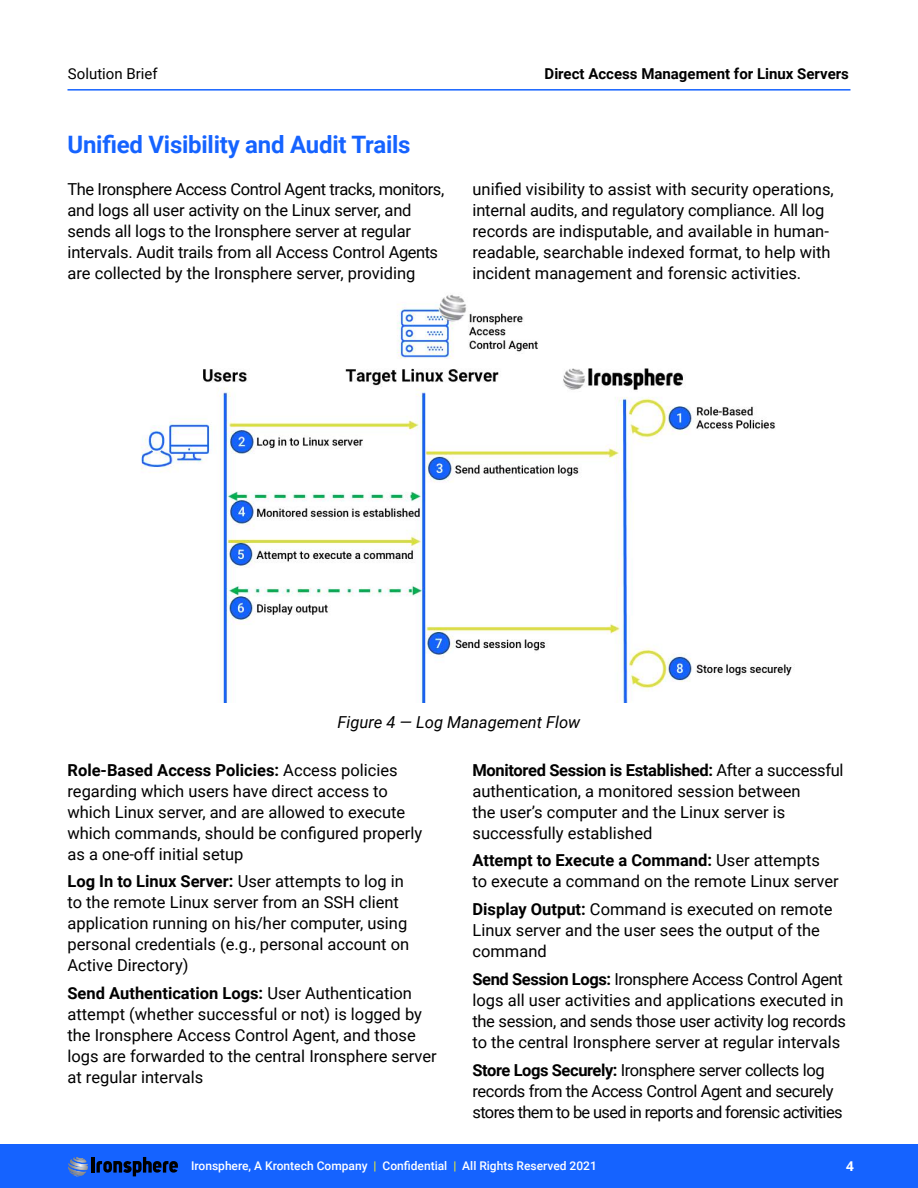
<style>
.page{position:relative;width:918px;height:1188px;background:#fff}
.page>*{position:absolute;margin:0;border:0;box-sizing:border-box;transform-origin:0 0}
.t1{font:700 24px "Roboto";letter-spacing:-.01em;color:#1563ff}
.t2{font:16.5px/21px "Roboto";color:#000}
.t3{font:16.5px/21px "Roboto";letter-spacing:-.025em;color:#000}
.t4{font:italic 16.5px "Roboto";color:#000}
.t5{font:700 15px "Roboto";color:#000}
.t6{font:15px "Roboto";color:#000}
.t7{font:700 13.5px "Open Sans";color:#fff}
.t8{font:500 12px "Roboto";color:#fff}
.s1{font-weight:700}
.s2{color:#e2e735}
</style>
<div class="page">
<div style="left:0;top:1145px;width:918px;height:43px;background:#1563ff"></div>
<img style="left:141px;top:294px;width:654px;height:409px">
<hr style="left:91px;top:1157px;width:3px;height:16px;background:#000">
<svg style="left:97px;top:1157px;width:81px;height:19px"></svg>
<svg style="left:68px;top:1157px;width:20px;height:20px"></svg>
<hr style="left:68px;top:89px;width:782px;height:2px;background:#1563ff">
<p class="t6" style="left:68px;top:63px;width:91px">Solution Brief</p>
<p class="t5" style="left:545px;top:63px;width:306px">Direct Access Management for Linux Servers</p>
<h1 class="t1" style="left:68px;top:128px;width:345px">Unified Visibility and Audit Trails</h1>
<p class="t2" style="left:68px;top:178px;width:378px">The Ironsphere Access Control Agent tracks, monitors, and logs all user activity on the Linux server, and sends all logs to the Ironsphere server at regular intervals. Audit trails from all Access Control Agents are collected by the Ironsphere server, providing</p>
<p class="t2" style="left:472px;top:178px;width:363px">unified visibility to assist with security operations, internal audits, and regulatory compliance. All log records are indisputable, and available in human&shy;readable, searchable indexed format, to help with incident management and forensic activities.</p>
<p class="t4" style="left:338px;top:711px;width:244px">Figure 4 — Log Management Flow</p>
<p class="t2" style="left:68px;top:759px;width:356px"><span class="s1">Role-Based Access Policies:</span> Access policies regarding which users have direct access to which Linux server, and are allowed to execute which commands, should be configured properly as a one-off initial setup</p>
<p class="t2" style="left:68px;top:870px;width:343px"><span class="s1">Log In to Linux Server:</span> User attempts to log in to the remote Linux server from an SSH client application running on his/her computer, using personal credentials (e.g., personal account on Active Directory)</p>
<p class="t2" style="left:68px;top:982px;width:371px"><span class="s1">Send Authentication Logs:</span> User Authentication attempt (whether successful or not) is logged by the Ironsphere Access Control Agent, and those logs are forwarded to the central Ironsphere server at regular intervals</p>
<p class="t2" style="left:472px;top:759px;width:373px"><span class="s1">Monitored Session is Established:</span> After a successful authentication, a monitored session between<br>the user’s computer and the Linux server is successfully established</p>
<p class="t2" style="left:472px;top:849px;width:368px"><span class="s1">Attempt to Execute a Command:</span> User attempts<br>to execute a command on the remote Linux server</p>
<p class="t2" style="left:472px;top:898px;width:362px"><span class="s1">Display Output:</span> Command is executed on remote<br>Linux server and the user sees the output of the command</p>
<p class="t2" style="left:472px;top:968px;width:375px"><span class="s1">Send Session Logs:</span> Ironsphere Access Control Agent logs all user activities and applications executed in the session, and sends those user activity log records to the central Ironsphere server at regular intervals</p>
<p class="t3" style="left:472px;top:1059px;width:372px"><span class="s1">Store Logs Securely:</span> Ironsphere server collects log records from the Access Control Agent and securely stores them to be used in reports and forensic activities</p>
<p class="t8" style="left:191px;top:1157px;width:407px">Ironsphere, A Krontech Company <span class="s2">|</span> Confidential <span class="s2">|</span> All Rights Reserved 2021</p>
<p class="t7" style="left:846px;top:1157px;width:9px">4</p>
</div>
